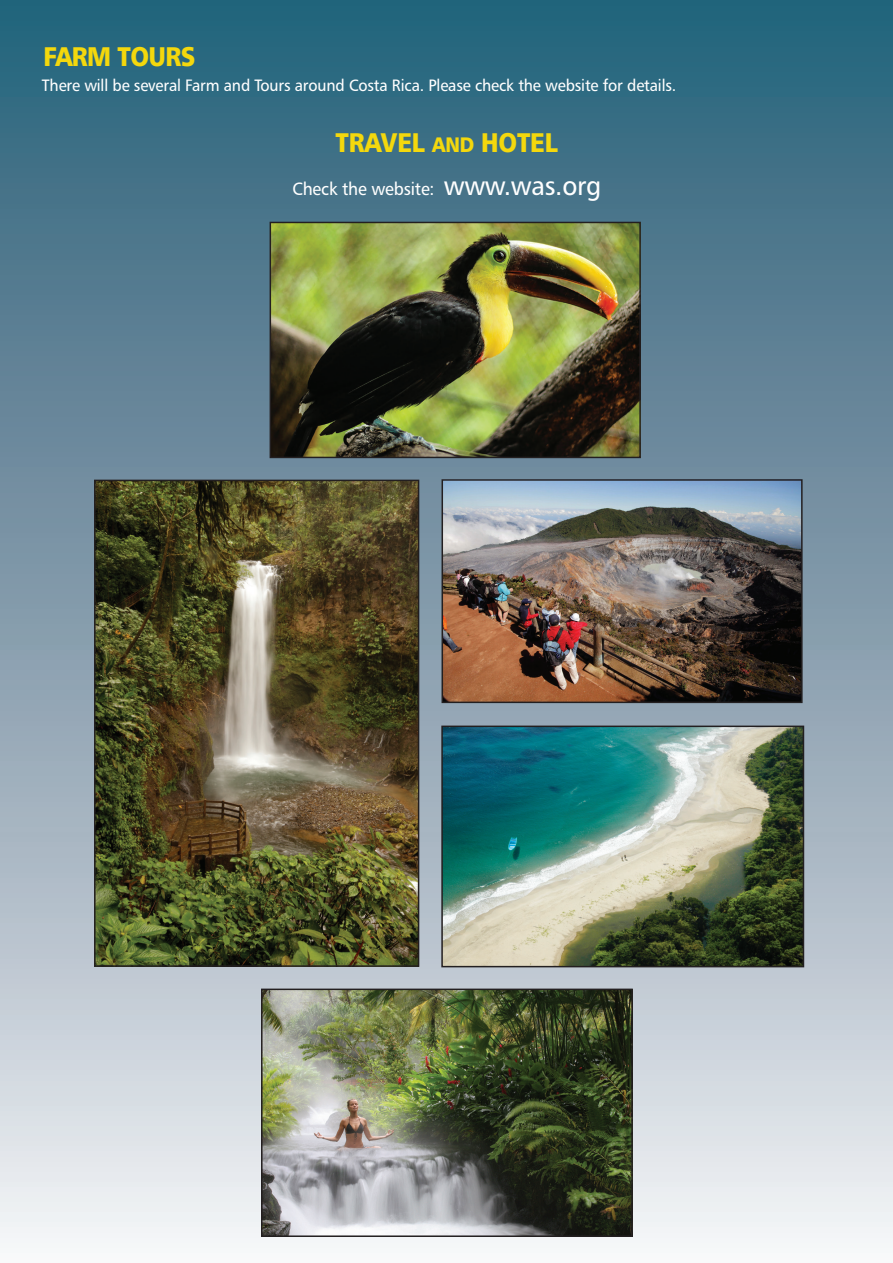
<style>
.page{position:relative;width:893px;height:1263px;background:#fff}
.page>*{position:absolute;margin:0;border:0;box-sizing:border-box;transform-origin:0 0}
.t1{font:27px "Humanist 777 BT Black B";letter-spacing:-.02em;color:#f4d80d;scale:.9 1}
.t2{font:18px "Humanist 777 BT Roman B";letter-spacing:-.01em;color:#fff;scale:.95 1}
.t3{font:16.5px "Humanist 777 BT Roman B";letter-spacing:-.01em;color:#fff;scale:.95 1}
.s1{font-size:21px}
.s2{font-size:27px}
</style>
<div class="page">
<div style="left:0;top:0;width:893px;height:1263px;background:linear-gradient(to bottom,#235a74,#f1ecf0)"></div>
<img style="left:264px;top:991px;width:366px;height:243px">
<div style="left:261px;top:988px;width:372px;height:249px;border:2px solid #231f20"></div>
<img style="left:97px;top:483px;width:319px;height:481px">
<div style="left:94px;top:480px;width:325px;height:487px;border:2px solid #231f20"></div>
<img style="left:444px;top:728px;width:357px;height:236px">
<div style="left:441px;top:725px;width:363px;height:242px;border:2px solid #231f20"></div>
<img style="left:445px;top:482px;width:355px;height:218px">
<div style="left:442px;top:479px;width:361px;height:224px;border:2px solid #231f20"></div>
<img style="left:273px;top:225px;width:365px;height:230px">
<div style="left:270px;top:222px;width:371px;height:236px;border:2px solid #231f20"></div>
<h1 class="t1" style="left:43px;top:39px;width:170px">FARM TOURS</h1>
<p class="t3" style="left:42px;top:75px;width:669px">There will be several Farm and Tours around Costa Rica. Please check the website for details.</p>
<h1 class="t1" style="left:336px;top:125px;width:249px">TRAVEL <span class="s1">AND</span> HOTEL</h1>
<p class="t2" style="left:292px;top:177px;width:327px">Check the website: <span class="s2">www.was.org</span></p>
</div>
